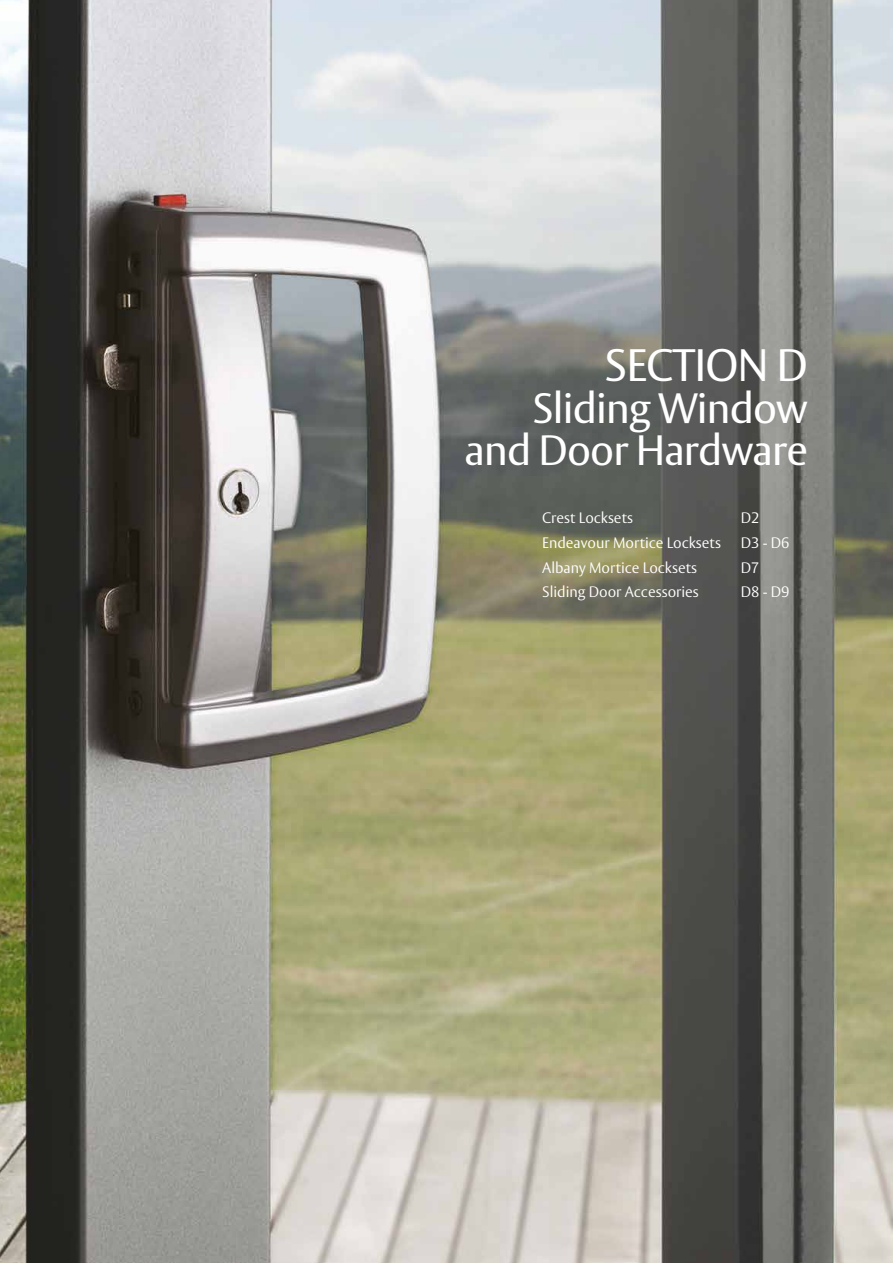
<style>
.page{position:relative;width:893px;height:1263px;background:#fff}
.page>*{position:absolute;margin:0;border:0;box-sizing:border-box;transform-origin:0 0}
.t1{font:45px "ASSA Vesta";letter-spacing:-.02em;color:#fff}
.t2{font:42px/42px "ASSA Vesta";letter-spacing:-.02em;color:#fff;text-align:right}
.t3{font:300 15px "ASSA Vesta";color:#fff}
</style>
<div class="page">
<img style="left:0;top:0;width:893px;height:1263px">
<h1 class="t1" style="left:605px;top:338px;width:205px">SECTION D</h1>
<h2 class="t2" style="left:465px;top:389px;width:345px">Sliding Window and Door Hardware</h2>
<p class="t3" style="left:542px;top:509px;width:93px">Crest Locksets</p>
<p class="t3" style="left:741px;top:509px;width:20px">D2</p>
<p class="t3" style="left:542px;top:533px;width:181px">Endeavour Mortice Locksets</p>
<p class="t3" style="left:741px;top:533px;width:50px">D3 - D6</p>
<p class="t3" style="left:542px;top:558px;width:157px">Albany Mortice Locksets</p>
<p class="t3" style="left:741px;top:558px;width:20px">D7</p>
<p class="t3" style="left:542px;top:583px;width:158px">Sliding Door Accessories</p>
<p class="t3" style="left:741px;top:583px;width:50px">D8 - D9</p>
</div>
